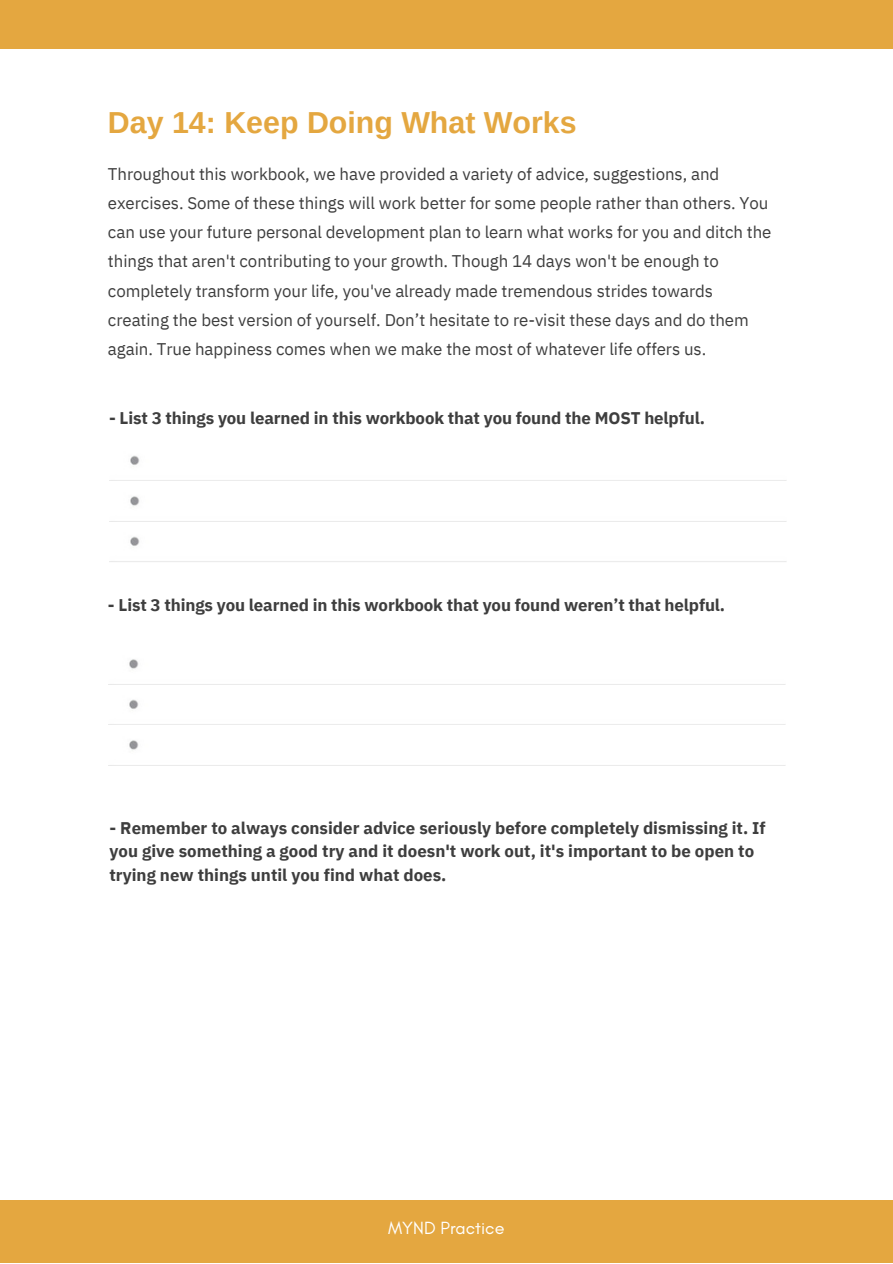
<style>
.page{position:relative;width:893px;height:1264px;background:#fff}
.page>*{position:absolute;margin:0;border:0;box-sizing:border-box;transform-origin:0 0}
.t1{font:700 30.3px "Arimo";color:#e4a740}
.t2{font:18px "Glacial Indifference";color:#fff}
.t3{font:16.8px/29.2px "IBM Plex Sans";letter-spacing:-.005em;color:#3e3e3e}
.t4{font:700 16.8px/23.5px "IBM Plex Sans";color:#3e3e3e}
</style>
<div class="page">
<img style="left:109px;top:455px;width:677px;height:107px">
<img style="left:108px;top:659px;width:677px;height:92px">
<div style="left:0;top:1199px;width:892px;height:63px;background:#e4a740"></div>
<div style="left:0;top:0;width:892px;height:49px;background:#e4a740"></div>
<h1 class="t1" style="left:108px;top:105px;width:470px">Day 14: Keep Doing What Works</h1>
<p class="t3" style="left:108px;top:159px;width:665px">Throughout this workbook, we have provided a variety of advice, suggestions, and exercises. Some of these things will work better for some people rather than others. You can use your future personal development plan to learn what works for you and ditch the things that aren't contributing to your growth. Though 14 days won't be enough to completely transform your life, you've already made tremendous strides towards creating the best version of yourself. Don’t hesitate to re-visit these days and do them again. True happiness comes when we make the most of whatever life offers us.</p>
<p class="t4" style="left:109px;top:406px;width:597px">- List 3 things you learned in this workbook that you found the MOST helpful.</p>
<p class="t4" style="left:108px;top:593px;width:618px">- List 3 things you learned in this workbook that you found weren’t that helpful.</p>
<p class="t4" style="left:109px;top:815px;width:657px">- Remember to always consider advice seriously before completely dismissing it. If you give something a good try and it doesn't work out, it's important to be open to trying new things until you find what does.</p>
<p class="t2" style="left:388px;top:1217px;width:118px">MYND Practice</p>
</div>
